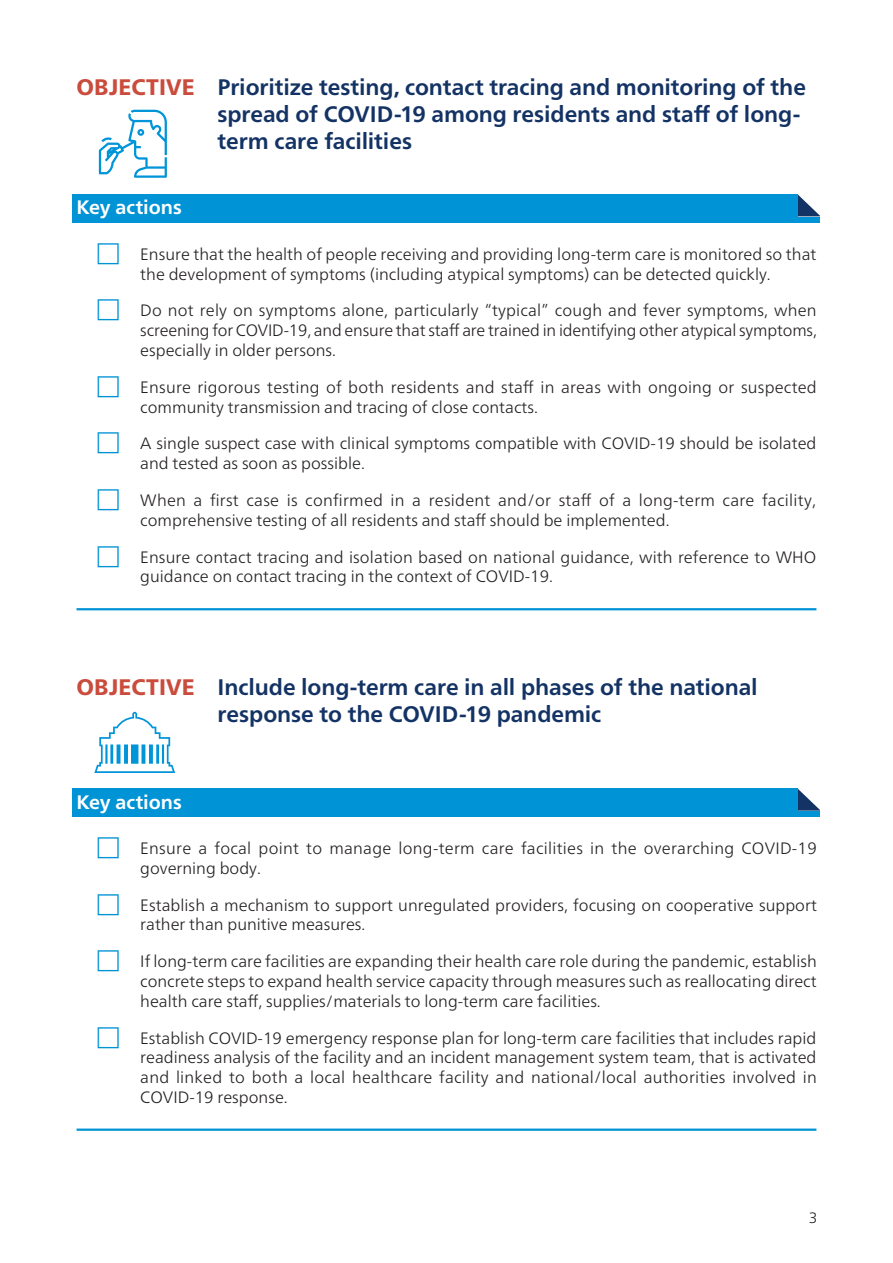
<style>
.page{position:relative;width:893px;height:1263px;background:#fff}
.page>*{position:absolute;margin:0;border:0;box-sizing:border-box;transform-origin:0 0}
.Head2_objective{font:700 22.5px/27px "Frutiger Neue LT";letter-spacing:-.005em;color:#143365}
.Key_H{font:700 19.5px "Frutiger Neue LT";letter-spacing:-.005em;color:#fff}
.Body-bullet-1_last{font:300 16.5px/19.8px "Frutiger Neue LT";color:#231f20}
.t1{font:300 15px "Frutiger Neue LT";color:#231f20}
.s1{font-weight:800;color:#ca4c3c}
</style>
<div class="page">
<div style="left:72px;top:195px;width:749px;height:28px;background:#0093d5"></div>
<div style="left:72px;top:789px;width:749px;height:28px;background:#0093d5"></div>
<svg style="left:99px;top:110px;width:68px;height:68px"></svg>
<svg style="left:798px;top:195px;width:23px;height:21px"></svg>
<svg style="left:94px;top:712px;width:81px;height:61px"></svg>
<svg style="left:798px;top:789px;width:23px;height:22px"></svg>
<hr style="left:77px;top:608px;width:739px;height:2px;background:#0093d5">
<hr style="left:77px;top:1128px;width:739px;height:3px;background:#0093d5">
<h2 class="Head2_objective" style="left:218px;top:73px;width:590px;text-indent:-141px"><span class="s1">OBJECTIVE</span> Prioritize testing, contact tracing and monitoring of the spread of COVID-19 among residents and staff of long&shy;term care facilities</h2>
<h3 class="Key_H" style="left:77px;top:196px;width:107px">Key actions</h3>
<p class="Body-bullet-1_last" style="left:140px;top:244px;width:678px">Ensure that the health of people receiving and providing long-term care is monitored so that the development of symptoms (including atypical symptoms) can be detected quickly.</p>
<p class="Body-bullet-1_last" style="left:140px;top:301px;width:678px;text-align:justify">Do not rely on symptoms alone, particularly “typical” cough and fever symptoms, when screening for COVID-19, and ensure that staff are trained in identifying other atypical symptoms, especially in older persons.</p>
<p class="Body-bullet-1_last" style="left:140px;top:377px;width:678px">Ensure rigorous testing of both residents and staff in areas with ongoing or suspected community transmission and tracing of close contacts.</p>
<p class="Body-bullet-1_last" style="left:140px;top:434px;width:678px">A single suspect case with clinical symptoms compatible with COVID-19 should be isolated and tested as soon as possible.</p>
<p class="Body-bullet-1_last" style="left:140px;top:490px;width:677px">When a first case is confirmed in a resident and/or staff of a long-term care facility, comprehensive testing of all residents and staff should be implemented.</p>
<p class="Body-bullet-1_last" style="left:140px;top:547px;width:678px">Ensure contact tracing and isolation based on national guidance, with reference to WHO guidance on contact tracing in the context of COVID-19.</p>
<h2 class="Head2_objective" style="left:218px;top:673px;width:542px;text-indent:-141px"><span class="s1">OBJECTIVE</span> Include long-term care in all phases of the national response to the COVID-19 pandemic</h2>
<h3 class="Key_H" style="left:77px;top:790px;width:107px">Key actions</h3>
<p class="Body-bullet-1_last" style="left:140px;top:838px;width:678px">Ensure a focal point to manage long-term care facilities in the overarching COVID-19 governing body.</p>
<p class="Body-bullet-1_last" style="left:140px;top:895px;width:678px">Establish a mechanism to support unregulated providers, focusing on cooperative support rather than punitive measures.</p>
<p class="Body-bullet-1_last" style="left:140px;top:951px;width:678px;text-align:justify">If long-term care facilities are expanding their health care role during the pandemic, establish concrete steps to expand health service capacity through measures such as reallocating direct health care staff, supplies/materials to long-term care facilities.</p>
<p class="Body-bullet-1_last" style="left:140px;top:1028px;width:678px;text-align:justify">Establish COVID-19 emergency response plan for long-term care facilities that includes rapid readiness analysis of the facility and an incident management system team, that is activated and linked to both a local healthcare facility and national/local authorities involved in COVID-19 response.</p>
<p class="t1" style="left:809px;top:1209px;width:10px">3</p>
</div>
